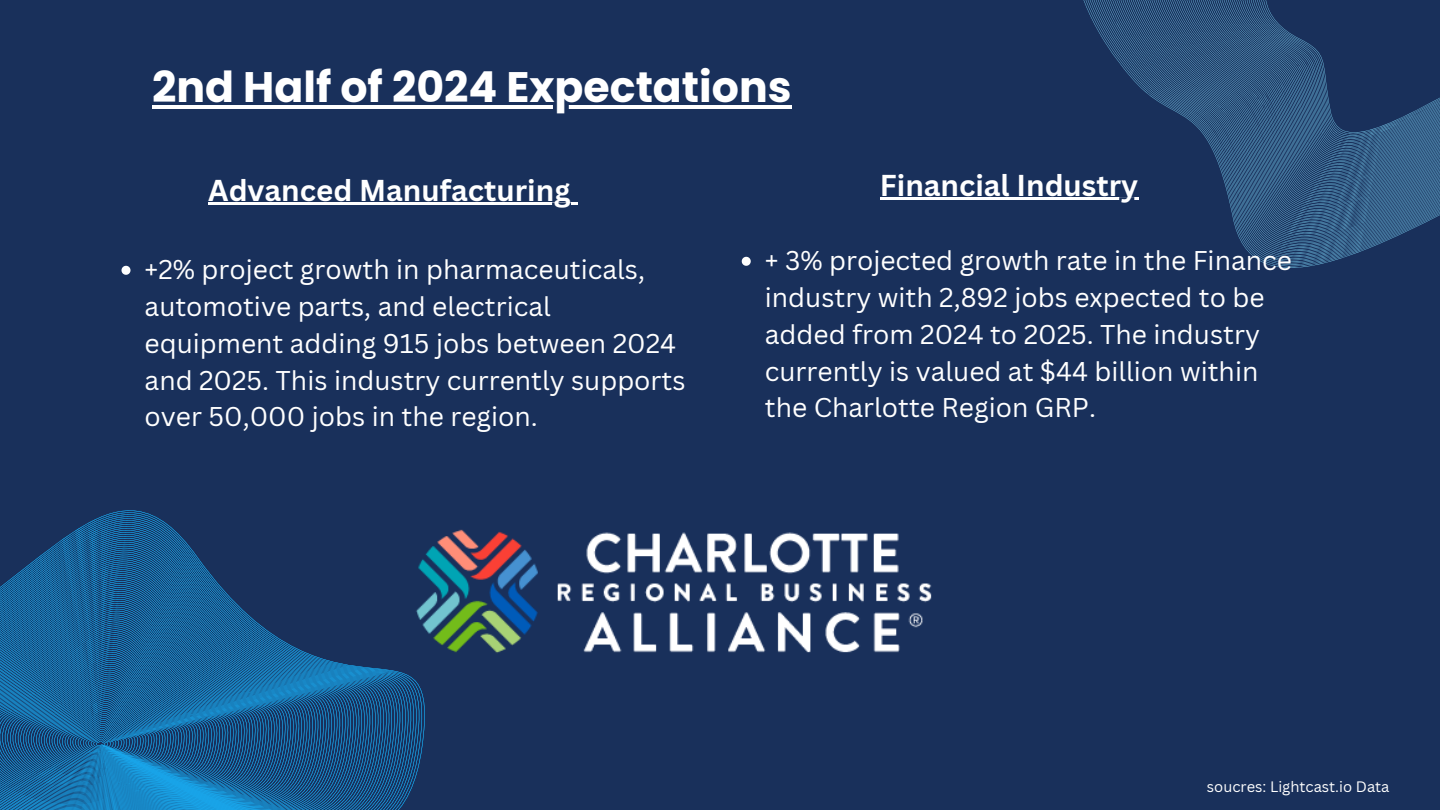
<style>
.page{position:relative;width:1440px;height:810px;background:#19305b}
.page>*{position:absolute;margin:0;border:0;box-sizing:border-box;transform-origin:0 0}
.t1{font:700 42.7px "Poppins";color:#fff}
.t2{font:700 29.4px "Canva Sans";color:#fff}
.t3{font:26.4px/36.8px "Canva Sans";color:#fff}
.t4{font:14.7px "Canva Sans";color:#fff}
</style>
<div class="page">
<svg style="left:0;top:510px;width:425px;height:300px"></svg>
<svg style="left:1070px;top:0;width:370px;height:268px"></svg>
<img style="left:407px;top:520px;width:525px;height:146px">
<hr style="left:152px;top:105px;width:640px;height:3px;background:#fff">
<hr style="left:880px;top:198px;width:258px;height:2px;background:#fff">
<svg style="left:742px;top:257px;width:9px;height:9px"></svg>
<hr style="left:208px;top:203px;width:363px;height:2px;background:#fff">
<svg style="left:571px;top:203px;width:7px;height:2px"></svg>
<svg style="left:122px;top:266px;width:9px;height:9px"></svg>
<h1 class="t1" style="left:152px;top:58px;width:641px">2nd Half of 2024 Expectations</h1>
<h2 class="t2" style="left:208px;top:170px;width:364px">Advanced Manufacturing</h2>
<h2 class="t2" style="left:880px;top:165px;width:260px">Financial Industry</h2>
<p class="t3" style="left:145px;top:251px;width:542px">+2% project growth in pharmaceuticals, automotive parts, and electrical equipment adding 915 jobs between 2024 and 2025. This industry currently supports over 50,000 jobs in the region.</p>
<p class="t3" style="left:765px;top:242px;width:529px">+ 3% projected growth rate in the Finance industry with 2,892 jobs expected to be added from 2024 to 2025. The industry currently is valued at $44 billion within the Charlotte Region GRP.</p>
<p class="t4" style="left:1207px;top:776px;width:184px">soucres: Lightcast.io Data</p>
</div>
